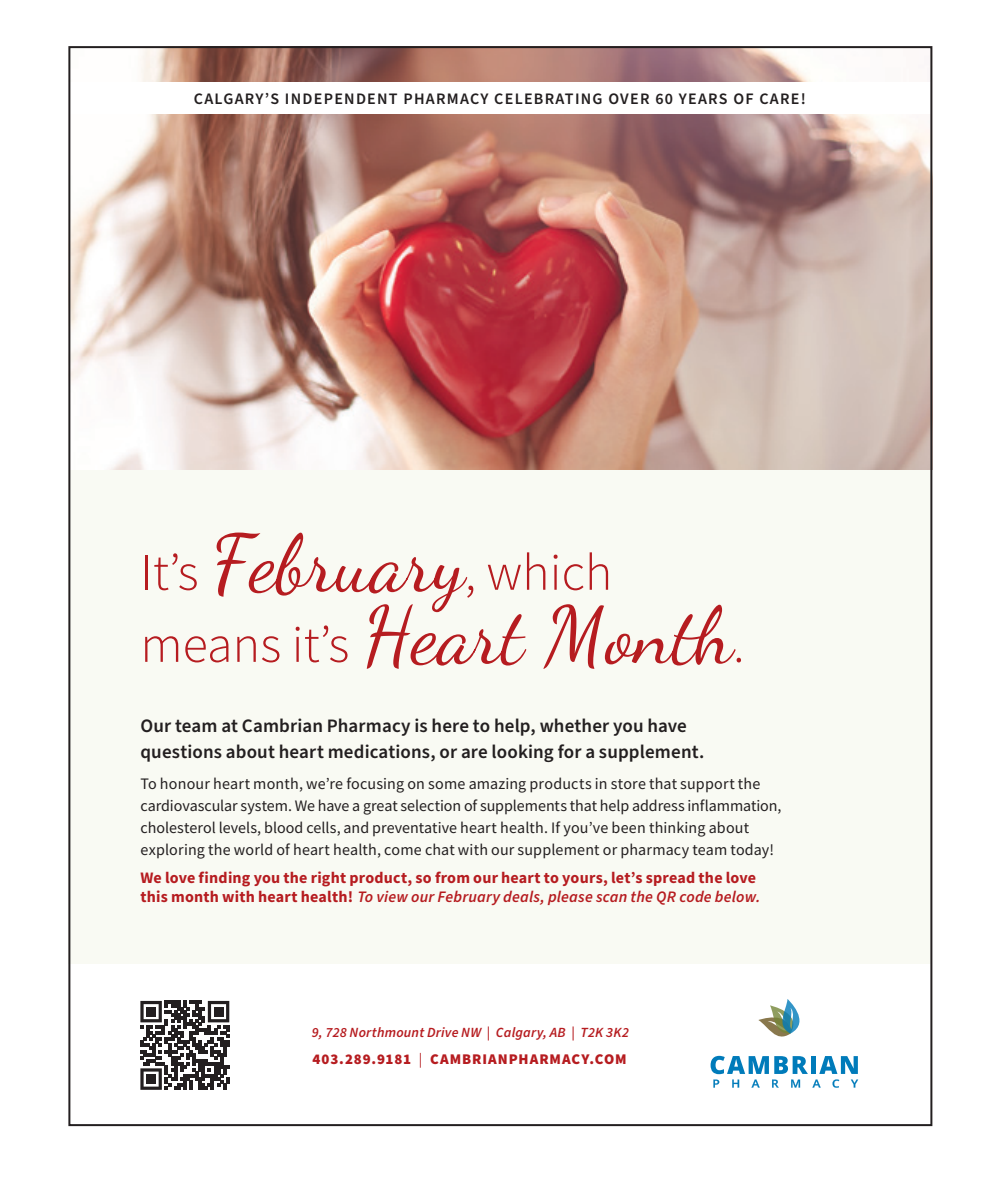
<style>
.page{position:relative;width:990px;height:1188px;background:#fff}
.page>*{position:absolute;margin:0;border:0;box-sizing:border-box;transform-origin:0 0}
.t1{font:300 52px "Source Sans Pro";color:#b61c20}
.t2{font:600 19px/26px "Source Sans Pro";letter-spacing:.005em;color:#231f20}
.t3{font:16px/22px "Source Sans Pro";letter-spacing:.005em;color:#231f20}
.t4{font:700 16px/19.2px "Source Sans Pro";letter-spacing:.015em;color:#b61c20}
.t5{font:600 16px "Source Sans Pro";letter-spacing:.08em;color:#231f20}
.t6{font:900 14.8px "Source Sans Pro";letter-spacing:.06em;color:#b61c20}
.t7{font:italic 600 14px "Source Sans Pro";letter-spacing:.015em;color:#b61c20}
.s1{font-weight:600;font-style:italic}
.s2{font-weight:400}
</style>
<div class="page">
<div style="left:68px;top:46px;width:864px;height:1080px;background:#f9faf3"></div>
<div style="left:68px;top:965px;width:864px;height:161px;background:#fff"></div>
<svg style="left:758px;top:999px;width:41px;height:38px"></svg>
<svg style="left:711px;top:1056px;width:147px;height:32px"></svg>
<img style="left:71px;top:49px;width:858px;height:420px">
<div style="left:68px;top:82px;width:864px;height:31px;background:#fff"></div>
<svg style="left:217px;top:533px;width:519px;height:136px"></svg>
<svg style="left:140px;top:1001px;width:89px;height:89px"></svg>
<div style="left:147px;top:1007px;width:9px;height:9px;background:#231f20"></div>
<div style="left:214px;top:1007px;width:9px;height:9px;background:#231f20"></div>
<div style="left:147px;top:1075px;width:9px;height:9px;background:#231f20"></div>
<p class="t5" style="left:194px;top:88px;width:613px">CALGARY’S INDEPENDENT PHARMACY CELEBRATING OVER 60 YEARS OF CARE!</p>
<h1 class="t1" style="left:140px;top:541px;width:60px">Itʼs</h1>
<h1 class="t1" style="left:465px;top:541px;width:149px">, which</h1>
<h1 class="t1" style="left:140px;top:613px;width:210px">means itʼs</h1>
<h1 class="t1" style="left:733px;top:613px;width:13px">.</h1>
<p class="t2" style="left:140px;top:713px;width:565px">Our team at Cambrian Pharmacy is here to help, whether you have questions about heart medications, or are looking for a supplement.</p>
<p class="t3" style="left:140px;top:772px;width:643px">To honour heart month, weʼre focusing on some amazing products in store that support the cardiovascular system. We have a great selection of supplements that help address inflammation, cholesterol levels, blood cells, and preventative heart health. If youʼve been thinking about exploring the world of heart health, come chat with our supplement or pharmacy team today!</p>
<p class="t4" style="left:140px;top:868px;width:622px">We love finding you the right product, so from our heart to yours, letʼs spread the love this month with heart health! <span class="s1">To view our February deals, please scan the QR code below.</span></p>
<p class="t7" style="left:312px;top:1023px;width:319px">9, 728 Northmount Drive NW | Calgary, AB | T2K 3K2</p>
<p class="t6" style="left:313px;top:1049px;width:316px">403.289.9181 <span class="s2">|</span> CAMBRIANPHARMACY.COM</p>
</div>
